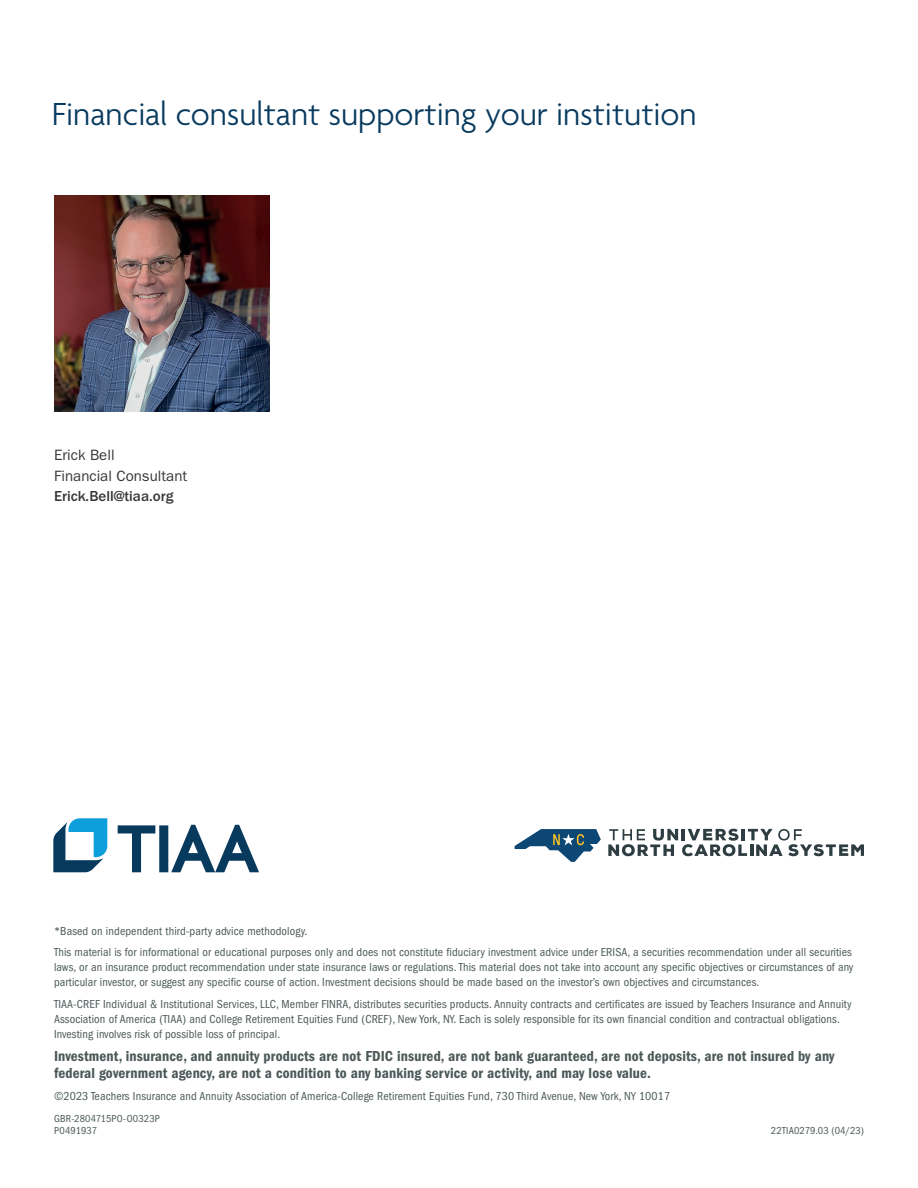
<style>
.page{position:relative;width:918px;height:1188px;background:#fff}
.page>*{position:absolute;margin:0;border:0;box-sizing:border-box;transform-origin:0 0}
.t1{font:300 34.5px "Agenda";color:#083a5f}
.t2{font:15px/16.5px "ITC Franklin Gothic Std Dm Cd";letter-spacing:.01em;color:#4c5858}
.t3{font:15px/20.2px "ITC Franklin Gothic Std";color:#353935}
.t4{font:500 15px "ITC Franklin Gothic Std";color:#353935}
.t5{font:condensed 12px/15px "ITC Franklin Gothic Std";letter-spacing:.01em;color:#4c5858}
.t6{font:condensed 10.5px/12px "ITC Franklin Gothic Std";letter-spacing:.015em;color:#4c5858}
</style>
<div class="page">
<img style="left:54px;top:196px;width:216px;height:216px">
<svg style="left:118px;top:825px;width:141px;height:47px"></svg>
<svg style="left:53px;top:818px;width:54px;height:54px"></svg>
<svg style="left:515px;top:829px;width:86px;height:33px"></svg>
<svg style="left:608px;top:829px;width:256px;height:27px"></svg>
<h1 class="t1" style="left:52px;top:95px;width:646px">Financial consultant supporting your institution</h1>
<p class="t3" style="left:54px;top:445px;width:135px">Erick Bell<br>Financial Consultant</p>
<p class="t4" style="left:54px;top:488px;width:121px">Erick.Bell@tiaa.org</p>
<p class="t5" style="left:54px;top:920px;width:800px;line-height:21.8px">*Based on independent third-party advice methodology.<br>This material is for informational or educational purposes only and does not constitute fiduciary investment advice under ERISA, a securities recommendation under all securities</p>
<p class="t5" style="left:54px;top:960px;width:801px">laws, or an insurance product recommendation under state insurance laws or regulations. This material does not take into account any specific objectives or circumstances of any particular investor, or suggest any specific course of action. Investment decisions should be made based on the investor’s own objectives and circumstances.</p>
<p class="t5" style="left:54px;top:997px;width:799px">TIAA-CREF Individual &amp; Institutional Services, LLC, Member FINRA, distributes securities products. Annuity contracts and certificates are issued by Teachers Insurance and Annuity<br>Association of America (TIAA) and College Retirement Equities Fund (CREF), New York, NY. Each is solely responsible for its own financial condition and contractual obligations.<br>Investing involves risk of possible loss of principal.</p>
<p class="t2" style="left:54px;top:1048px;width:782px">Investment, insurance, and annuity products are not FDIC insured, are not bank guaranteed, are not deposits, are not insured by any federal government agency, are not a condition to any banking service or activity, and may lose value.</p>
<p class="t5" style="left:54px;top:1088px;width:618px">©2023 Teachers Insurance and Annuity Association of America-College Retirement Equities Fund, 730 Third Avenue, New York, NY 10017</p>
<p class="t6" style="left:771px;top:1125px;width:95px">22TIA0279.03 (04/23)</p>
<p class="t6" style="left:54px;top:1113px;width:107px">GBR-2804715PO-O0323P<br>P0491937</p>
</div>
